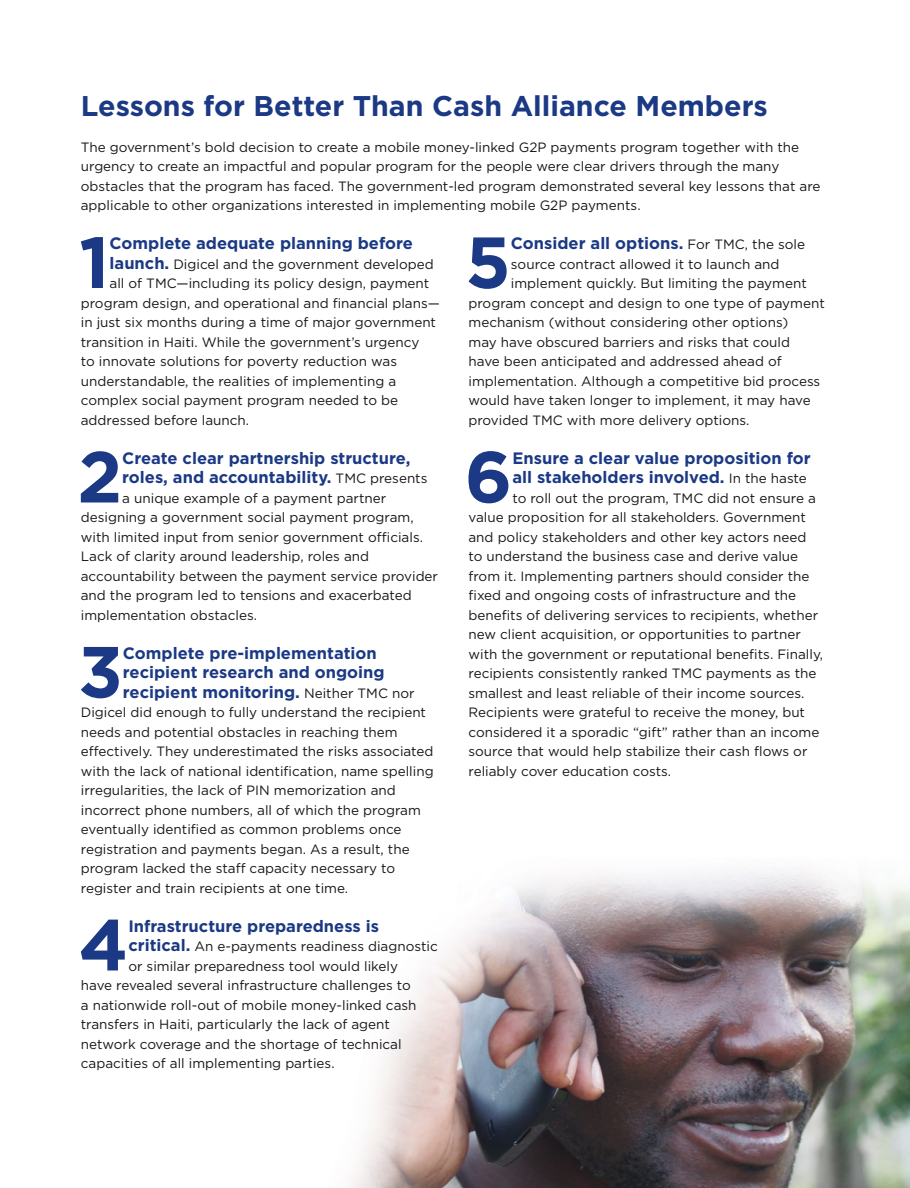
<style>
.page{position:relative;width:910px;height:1188px;background:#fff}
.page>*{position:absolute;margin:0;border:0;box-sizing:border-box;transform-origin:0 0}
.Text_number{font:700 72.15px "Gotham";color:#1b3984}
.Header_2{font:700 28.5px "Gotham";color:#1b3984}
.Text_number-2{font:700 16.5px/19.5px "Gotham";color:#1b3984}
.Text_number-3{font:13.5px/19.5px "Gotham";color:#181716}
.Text{font:13.5px/19.5px "Gotham";color:#181716}
.s1{font-weight:400;font-size:13.5px;color:#181716}
.s2{font-weight:700;font-size:16.5px;color:#1b3984}
</style>
<div class="page">
<img style="left:351px;top:870px;width:558px;height:318px">
<p class="Header_2" style="left:81px;top:87px;width:688px">Lessons for Better Than Cash Alliance Members</p>
<p class="Text" style="left:81px;top:137px;width:741px">The government’s bold decision to create a mobile money-linked G2P payments program together with the urgency to create an impactful and popular program for the people were clear drivers through the many obstacles that the program has faced. The government-led program demonstrated several key lessons that are applicable to other organizations interested in implementing mobile G2P payments.</p>
<p class="Text_number" style="left:79px;top:215px;width:32px">1</p>
<p class="Text_number-2" style="left:110px;top:233px;width:305px">Complete adequate planning before</p>
<p class="Text_number" style="left:465px;top:215px;width:47px">5</p>
<p class="Text_number-2" style="left:511px;top:233px;width:295px">Consider all options. <span class="s1">For TMC, the sole</span></p>
<p class="Text_number-3" style="left:110px;top:254px;width:326px"><span class="s2">launch.</span> Digicel and the government developed</p>
<p class="Text_number-3" style="left:110px;top:273px;width:321px">all of TMC—including its policy design, payment</p>
<p class="Text_number-3" style="left:81px;top:293px;width:360px">program design, and operational and financial plans—</p>
<p class="Text_number-3" style="left:81px;top:312px;width:357px">in just six months during a time of major government</p>
<p class="Text_number-3" style="left:81px;top:332px;width:340px">transition in Haiti. While the government’s urgency</p>
<p class="Text_number-3" style="left:81px;top:351px;width:318px">to innovate solutions for poverty reduction was</p>
<p class="Text_number-3" style="left:81px;top:371px;width:317px">understandable, the realities of implementing a</p>
<p class="Text_number-3" style="left:81px;top:390px;width:319px">complex social payment program needed to be</p>
<p class="Text_number-3" style="left:81px;top:410px;width:170px">addressed before launch.</p>
<p class="Text_number" style="left:77px;top:429px;width:46px">2</p>
<p class="Text_number-2" style="left:122px;top:448px;width:307px">Create clear partnership structure, roles, and accountability. <span class="s1">TMC presents</span></p>
<p class="Text_number-3" style="left:511px;top:254px;width:270px">source contract allowed it to launch and</p>
<p class="Text_number-3" style="left:511px;top:273px;width:297px">implement quickly. But limiting the payment</p>
<p class="Text_number-3" style="left:468px;top:293px;width:358px">program concept and design to one type of payment</p>
<p class="Text_number-3" style="left:468px;top:312px;width:321px">mechanism (without considering other options)</p>
<p class="Text_number-3" style="left:468px;top:332px;width:323px">may have obscured barriers and risks that could</p>
<p class="Text_number-3" style="left:468px;top:351px;width:315px">have been anticipated and addressed ahead of</p>
<p class="Text_number-3" style="left:468px;top:371px;width:353px">implementation. Although a competitive bid process</p>
<p class="Text_number-3" style="left:468px;top:390px;width:344px">would have taken longer to implement, it may have</p>
<p class="Text_number-3" style="left:468px;top:410px;width:282px">provided TMC with more delivery options.</p>
<p class="Text_number" style="left:464px;top:429px;width:49px">6</p>
<p class="Text_number-2" style="left:512px;top:448px;width:300px">Ensure a clear value proposition for all stakeholders involved. <span class="s1">In the haste</span></p>
<p class="Text_number-3" style="left:81px;top:488px;width:359px;text-indent:41px">a unique example of a payment partner designing a government social payment program, with limited input from senior government officials.<br>Lack of clarity around leadership, roles and accountability between the payment service provider and the program led to tensions and exacerbated implementation obstacles.</p>
<p class="Text_number" style="left:78px;top:624px;width:46px">3</p>
<p class="Text_number-2" style="left:123px;top:643px;width:293px">Complete pre-implementation recipient research and ongoing recipient monitoring. <span class="s1">Neither TMC nor</span></p>
<p class="Text_number-3" style="left:81px;top:702px;width:354px">Digicel did enough to fully understand the recipient needs and potential obstacles in reaching them effectively. They underestimated the risks associated with the lack of national identification, name spelling irregularities, the lack of PIN memorization and incorrect phone numbers, all of which the program eventually identified as common problems once registration and payments began. As a result, the program lacked the staff capacity necessary to register and train recipients at one time.</p>
<p class="Text_number" style="left:79px;top:897px;width:51px">4</p>
<p class="Text_number-2" style="left:128px;top:916px;width:252px">Infrastructure preparedness is</p>
<p class="Text_number-3" style="left:468px;top:488px;width:356px;text-indent:44px">to roll out the program, TMC did not ensure a value proposition for all stakeholders. Government and policy stakeholders and other key actors need to understand the business case and derive value from it. Implementing partners should consider the fixed and ongoing costs of infrastructure and the benefits of delivering services to recipients, whether new client acquisition, or opportunities to partner with the government or reputational benefits. Finally, recipients consistently ranked TMC payments as the smallest and least reliable of their income sources.<br>Recipients were grateful to receive the money, but considered it a sporadic “gift” rather than an income source that would help stabilize their cash flows or reliably cover education costs.</p>
<p class="Text_number-3" style="left:128px;top:936px;width:311px"><span class="s2">critical.</span> An e-payments readiness diagnostic</p>
<p class="Text_number-3" style="left:128px;top:956px;width:271px">or similar preparedness tool would likely</p>
<p class="Text_number-3" style="left:81px;top:975px;width:331px">have revealed several infrastructure challenges to</p>
<p class="Text_number-3" style="left:81px;top:995px;width:337px">a nationwide roll-out of mobile money-linked cash</p>
<p class="Text_number-3" style="left:81px;top:1014px;width:310px">transfers in Haiti, particularly the lack of agent</p>
<p class="Text_number-3" style="left:81px;top:1034px;width:322px">network coverage and the shortage of technical</p>
<p class="Text_number-3" style="left:81px;top:1053px;width:255px">capacities of all implementing parties.</p>
</div>
